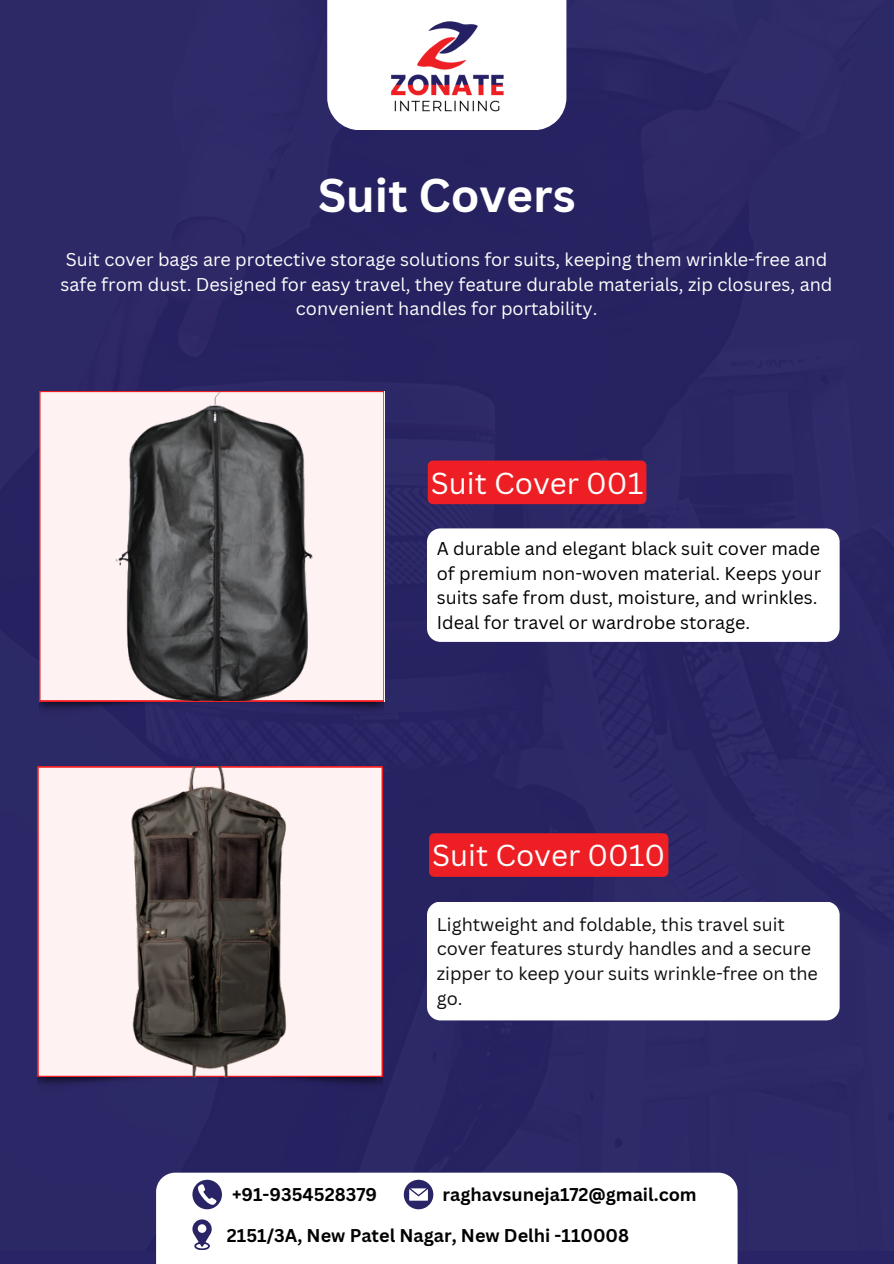
<style>
.page{position:relative;width:894px;height:1264px;background:#fff}
.page>*{position:absolute;margin:0;border:0;box-sizing:border-box;transform-origin:0 0}
.t1{font:700 46.05px "Canva Sans";color:#fff}
.t2{font:29.55px "Canva Sans";color:#fff}
.t3{font:18px/24.8px "Canva Sans";color:#fff;text-align:center}
.t4{font:18px/24.8px "Canva Sans";color:#000}
.t5{font:18px/24.8px "Canva Sans";color:#0e0e0e}
.t6{font:700 18px "Canva Sans";color:#000}
</style>
<div class="page">
<div style="left:0;top:0;width:893px;height:1250px;background:#2c2867"></div>
<div style="left:427px;top:528px;width:412px;height:114px;background:#fff;border-radius:14px"></div>
<div style="left:427px;top:460px;width:219px;height:44px;background:#ed1f24"></div>
<div style="left:327px;top:0;width:239px;height:130px;background:#fff"></div>
<img style="left:391px;top:21px;width:113px;height:91px">
<svg style="left:156px;top:1172px;width:581px;height:91px"></svg>
<svg style="left:403px;top:1179px;width:30px;height:29px"></svg>
<svg style="left:192px;top:1179px;width:30px;height:29px"></svg>
<svg style="left:192px;top:1219px;width:19px;height:30px"></svg>
<div style="left:429px;top:833px;width:239px;height:43px;background:#ed1f24"></div>
<div style="left:427px;top:901px;width:412px;height:119px;background:#fff;border-radius:14px"></div>
<img style="left:39px;top:701px;width:345px;height:14px">
<div style="left:39px;top:391px;width:345px;height:310px;background:#fff2f2"></div>
<img style="left:111px;top:392px;width:201px;height:308px">
<img style="left:38px;top:1076px;width:344px;height:15px">
<div style="left:38px;top:766px;width:344px;height:310px;background:#fff2f2"></div>
<img style="left:131px;top:766px;width:158px;height:311px">
<h2 class="t1" style="left:318px;top:162px;width:259px">Suit Covers</h2>
<p class="t3" style="left:61px;top:246px;width:773px">Suit cover bags are protective storage solutions for suits, keeping them wrinkle-free and safe from dust. Designed for easy travel, they feature durable materials, zip closures, and convenient handles for portability.</p>
<p class="t2" style="left:430px;top:462px;width:214px">Suit Cover 001</p>
<p class="t4" style="left:436px;top:535px;width:386px">A durable and elegant black suit cover made of premium non-woven material. Keeps your suits safe from dust, moisture, and wrinkles.<br>Ideal for travel or wardrobe storage.</p>
<p class="t2" style="left:432px;top:834px;width:235px">Suit Cover 0010</p>
<p class="t5" style="left:436px;top:911px;width:382px">Lightweight and foldable, this travel suit cover features sturdy handles and a secure zipper to keep your suits wrinkle-free on the go.</p>
<p class="t6" style="left:232px;top:1181px;width:146px">+91-9354528379</p>
<h1 class="t6" style="left:442px;top:1181px;width:255px">raghavsuneja172@gmail.com</h1>
<p class="t6" style="left:227px;top:1222px;width:403px">2151/3A, New Patel Nagar, New Delhi -110008</p>
</div>
